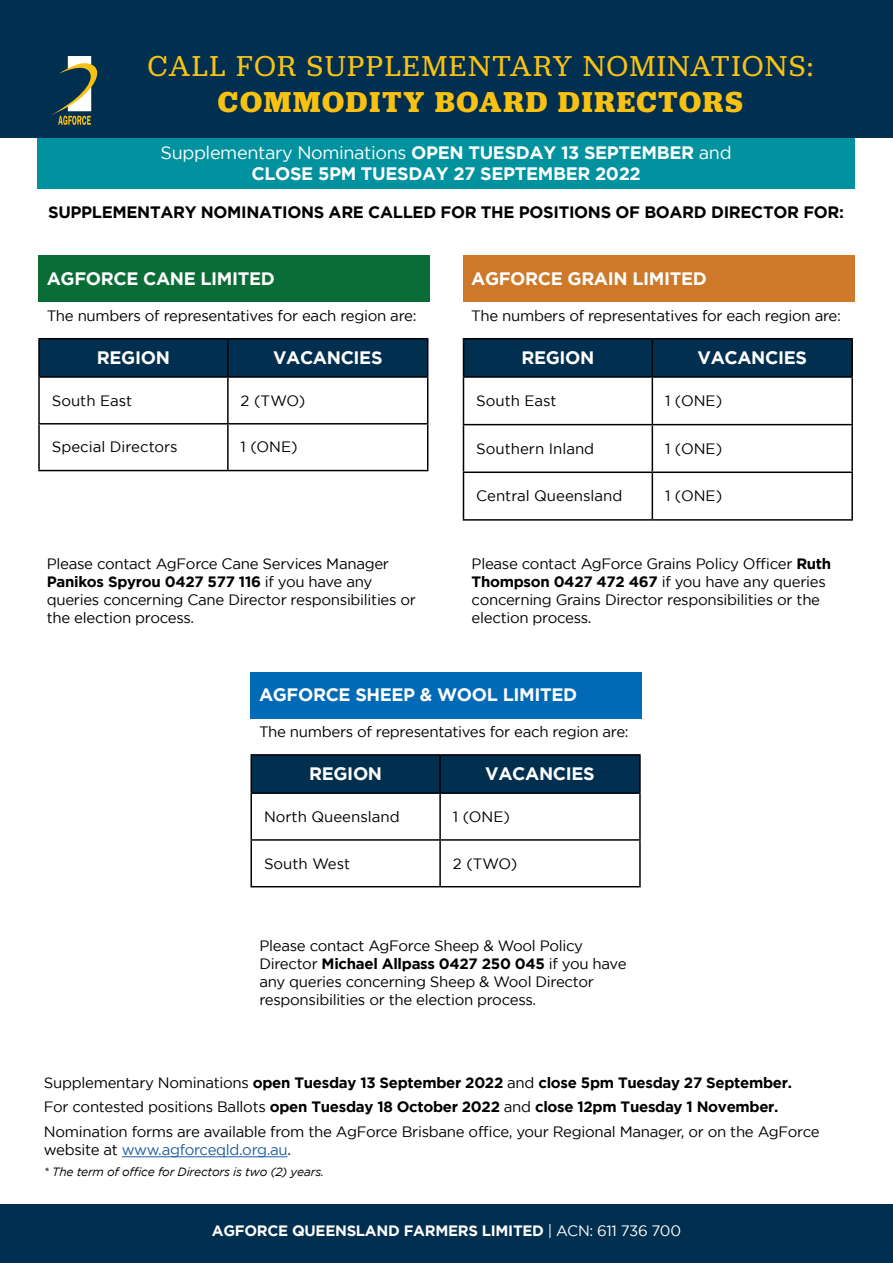
<style>
.page{position:relative;width:893px;height:1263px;background:#fff}
.page>*{position:absolute;margin:0;border:0;box-sizing:border-box;transform-origin:0 0}
.t1{font:30px "Jubilat";letter-spacing:.06em;color:#f9c213}
.t2{font:700 30px "Jubilat";letter-spacing:.06em;color:#f9c213}
.t3{font:700 18px/21.6px "Gotham";letter-spacing:-.02em;color:#fff;text-align:center}
.t4{font:700 16.5px "Gotham";letter-spacing:-.02em;color:#000}
.t5{font:15px/18px "Gotham";letter-spacing:-.02em;color:#000}
.t6{font:15px "Gotham";color:#000}
.t7{font:700 15px "Gotham";letter-spacing:-.02em;color:#fff}
.t8{font:15px "Gotham";letter-spacing:-.02em;color:#215e9e}
.t9{font:italic 12px "Gotham";letter-spacing:-.02em;color:#000}
.s1{font-weight:400}
.s2{font-weight:700}
.s3{color:#000}
</style>
<div class="page">
<div style="left:0;top:1205px;width:893px;height:58px;background:#002f4f"></div>
<div style="left:252px;top:756px;width:387px;height:36px;background:#002f4f"></div>
<hr style="left:250px;top:754px;width:190px;height:2px;background:#000">
<hr style="left:250px;top:756px;width:2px;height:36px;background:#000">
<hr style="left:440px;top:754px;width:201px;height:2px;background:#000">
<hr style="left:439px;top:756px;width:2px;height:36px;background:#000">
<hr style="left:639px;top:756px;width:2px;height:36px;background:#000">
<hr style="left:250px;top:792px;width:190px;height:2px;background:#000">
<hr style="left:250px;top:794px;width:2px;height:45px;background:#000">
<hr style="left:440px;top:792px;width:201px;height:2px;background:#000">
<hr style="left:439px;top:794px;width:2px;height:45px;background:#000">
<hr style="left:639px;top:794px;width:2px;height:45px;background:#000">
<hr style="left:250px;top:839px;width:190px;height:2px;background:#000">
<hr style="left:250px;top:841px;width:2px;height:45px;background:#000">
<hr style="left:440px;top:839px;width:201px;height:2px;background:#000">
<hr style="left:439px;top:841px;width:2px;height:45px;background:#000">
<hr style="left:639px;top:841px;width:2px;height:45px;background:#000">
<hr style="left:250px;top:886px;width:190px;height:1px;background:#000">
<hr style="left:440px;top:886px;width:201px;height:1px;background:#000">
<div style="left:464px;top:339px;width:387px;height:37px;background:#002f4f"></div>
<hr style="left:463px;top:338px;width:189px;height:1px;background:#000">
<hr style="left:463px;top:339px;width:1px;height:37px;background:#000">
<hr style="left:652px;top:338px;width:201px;height:1px;background:#000">
<hr style="left:652px;top:339px;width:1px;height:37px;background:#000">
<hr style="left:851px;top:339px;width:2px;height:37px;background:#000">
<hr style="left:463px;top:376px;width:189px;height:2px;background:#000">
<hr style="left:463px;top:378px;width:1px;height:46px;background:#000">
<hr style="left:652px;top:376px;width:201px;height:2px;background:#000">
<hr style="left:652px;top:378px;width:1px;height:46px;background:#000">
<hr style="left:851px;top:378px;width:2px;height:46px;background:#000">
<hr style="left:463px;top:424px;width:189px;height:1px;background:#000">
<hr style="left:463px;top:425px;width:1px;height:46px;background:#000">
<hr style="left:652px;top:424px;width:201px;height:1px;background:#000">
<hr style="left:652px;top:425px;width:1px;height:46px;background:#000">
<hr style="left:851px;top:425px;width:2px;height:46px;background:#000">
<hr style="left:463px;top:471px;width:189px;height:2px;background:#000">
<hr style="left:463px;top:473px;width:1px;height:46px;background:#000">
<hr style="left:652px;top:471px;width:201px;height:2px;background:#000">
<hr style="left:652px;top:473px;width:1px;height:46px;background:#000">
<hr style="left:851px;top:473px;width:2px;height:46px;background:#000">
<hr style="left:463px;top:519px;width:189px;height:2px;background:#000">
<hr style="left:652px;top:519px;width:201px;height:2px;background:#000">
<div style="left:40px;top:339px;width:387px;height:37px;background:#002f4f"></div>
<hr style="left:38px;top:338px;width:190px;height:1px;background:#000">
<hr style="left:38px;top:339px;width:2px;height:37px;background:#000">
<hr style="left:228px;top:338px;width:200px;height:1px;background:#000">
<hr style="left:227px;top:339px;width:2px;height:37px;background:#000">
<hr style="left:427px;top:339px;width:1px;height:37px;background:#000">
<hr style="left:38px;top:376px;width:190px;height:2px;background:#000">
<hr style="left:38px;top:378px;width:2px;height:45px;background:#000">
<hr style="left:228px;top:376px;width:200px;height:2px;background:#000">
<hr style="left:227px;top:378px;width:2px;height:45px;background:#000">
<hr style="left:427px;top:378px;width:1px;height:45px;background:#000">
<hr style="left:38px;top:423px;width:190px;height:1px;background:#000">
<hr style="left:38px;top:424px;width:2px;height:46px;background:#000">
<hr style="left:228px;top:423px;width:200px;height:1px;background:#000">
<hr style="left:227px;top:424px;width:2px;height:46px;background:#000">
<hr style="left:427px;top:424px;width:1px;height:46px;background:#000">
<hr style="left:38px;top:470px;width:190px;height:1px;background:#000">
<hr style="left:228px;top:470px;width:200px;height:1px;background:#000">
<hr style="left:122px;top:1156px;width:165px;height:1px;background:#215e9e">
<div style="left:250px;top:672px;width:392px;height:46px;background:#006ab6"></div>
<div style="left:463px;top:256px;width:392px;height:46px;background:#cd7929"></div>
<div style="left:38px;top:256px;width:392px;height:46px;background:#0a6c37"></div>
<div style="left:38px;top:138px;width:817px;height:51px;background:#00929f"></div>
<div style="left:0;top:0;width:893px;height:138px;background:#002f4f"></div>
<svg style="left:51px;top:56px;width:47px;height:69px"></svg>
<h1 class="t1" style="left:148px;top:47px;width:667px">CALL FOR SUPPLEMENTARY NOMINATIONS:</h1>
<h1 class="t2" style="left:218px;top:82px;width:527px">COMMODITY BOARD DIRECTORS</h1>
<p class="t3" style="left:161px;top:141px;width:573px"><span class="s1">Supplementary Nominations</span> OPEN TUESDAY 13 SEPTEMBER <span class="s1">and<br></span>CLOSE 5PM TUESDAY 27 SEPTEMBER 2022</p>
<p class="t4" style="left:48px;top:202px;width:797px">SUPPLEMENTARY NOMINATIONS ARE CALLED FOR THE POSITIONS OF BOARD DIRECTOR FOR:</p>
<p class="t3" style="left:47px;top:267px;width:230px">AGFORCE CANE LIMITED</p>
<p class="t3" style="left:471px;top:267px;width:237px">AGFORCE GRAIN LIMITED</p>
<p class="t5" style="left:47px;top:306px;width:371px">The numbers of representatives for each region are:</p>
<p class="t5" style="left:471px;top:306px;width:371px">The numbers of representatives for each region are:</p>
<p class="t3" style="left:97px;top:346px;width:74px">REGION</p>
<p class="t3" style="left:273px;top:346px;width:111px">VACANCIES</p>
<p class="t6" style="left:52px;top:392px;width:82px">South East</p>
<p class="t5" style="left:241px;top:391px;width:66px">2 (TWO)</p>
<p class="t6" style="left:52px;top:439px;width:128px">Special Directors</p>
<p class="t5" style="left:241px;top:438px;width:59px">1 (ONE)</p>
<p class="t5" style="left:47px;top:554px;width:371px">Please contact AgForce Cane Services Manager <span class="s2">Panikos Spyrou 0427 577 116</span> if you have any queries concerning Cane Director responsibilities or the election process.</p>
<p class="t3" style="left:521px;top:346px;width:74px">REGION</p>
<p class="t3" style="left:697px;top:346px;width:111px">VACANCIES</p>
<p class="t6" style="left:476px;top:392px;width:82px">South East</p>
<p class="t5" style="left:665px;top:391px;width:59px">1 (ONE)</p>
<p class="t6" style="left:476px;top:440px;width:119px">Southern Inland</p>
<p class="t5" style="left:665px;top:439px;width:59px">1 (ONE)</p>
<p class="t6" style="left:476px;top:488px;width:148px">Central Queensland</p>
<p class="t5" style="left:665px;top:487px;width:59px">1 (ONE)</p>
<p class="t5" style="left:472px;top:554px;width:361px">Please contact AgForce Grains Policy Officer <span class="s2">Ruth Thompson 0427 472 467</span> if you have any queries concerning Grains Director responsibilities or the election process.</p>
<p class="t3" style="left:259px;top:684px;width:320px">AGFORCE SHEEP &amp; WOOL LIMITED</p>
<p class="t5" style="left:259px;top:723px;width:371px">The numbers of representatives for each region are:</p>
<p class="t3" style="left:309px;top:763px;width:74px">REGION</p>
<p class="t3" style="left:485px;top:763px;width:111px">VACANCIES</p>
<p class="t6" style="left:264px;top:808px;width:137px">North Queensland</p>
<p class="t5" style="left:453px;top:807px;width:59px">1 (ONE)</p>
<p class="t6" style="left:264px;top:855px;width:88px">South West</p>
<p class="t5" style="left:453px;top:854px;width:66px">2 (TWO)</p>
<p class="t5" style="left:259px;top:936px;width:369px">Please contact AgForce Sheep &amp; Wool Policy Director <span class="s2">Michael Allpass 0427 250 045</span> if you have any queries concerning Sheep &amp; Wool Director responsibilities or the election process.</p>
<p class="t5" style="left:44px;top:1070px;width:777px;line-height:24.3px">Supplementary Nominations <span class="s2">open Tuesday 13 September 2022</span> and <span class="s2">close 5pm Tuesday 27 September.<br></span>For contested positions Ballots <span class="s2">open Tuesday 18 October 2022</span> and <span class="s2">close 12pm Tuesday 1 November.<br></span>Nomination forms are available from the AgForce Brisbane office, your Regional Manager, or on the AgForce</p>
<p class="t8" style="left:44px;top:1141px;width:249px"><span class="s3">website at</span> www.agforceqld.org.au<span class="s3">.</span></p>
<p class="t9" style="left:44px;top:1165px;width:282px">* The term of office for Directors is two (2) years.</p>
<p class="t7" style="left:212px;top:1222px;width:471px">AGFORCE QUEENSLAND FARMERS LIMITED <span class="s1">| ACN: 611 736 700</span></p>
</div>
